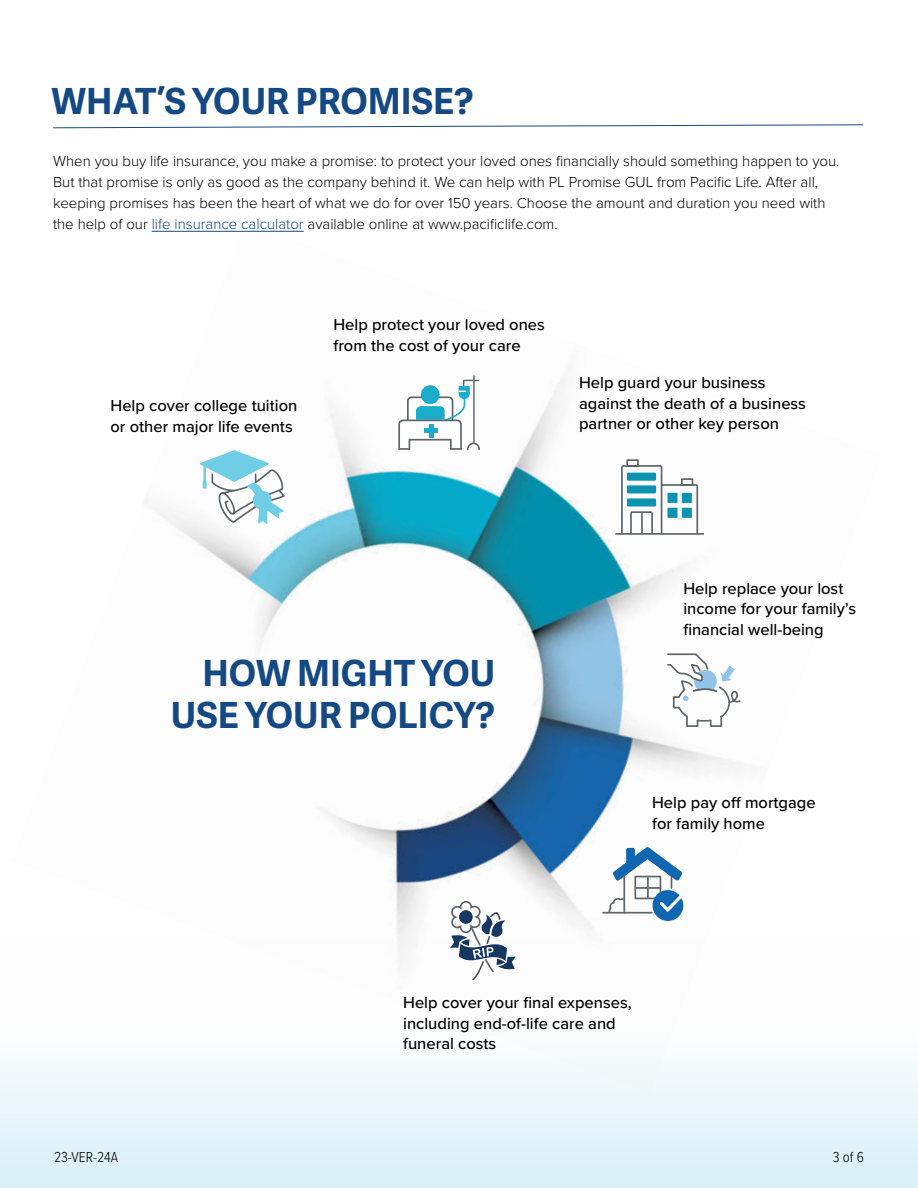
<style>
.page{position:relative;width:918px;height:1188px;background:#fff}
.page>*{position:absolute;margin:0;border:0;box-sizing:border-box;transform-origin:0 0}
.t1{font:700 36px/42px "Adelle Sans";color:#154984;text-align:right}
.t2{font:500 16.5px/20.5px "Proxima Nova";color:#000}
.t3{font:300 15px/21px "Proxima Nova";color:#000}
.t4{font:300 15px "Proxima Nova Cond";color:#000}
.s1{color:#154984}
</style>
<div class="page">
<img style="left:151px;top:230px;width:590px;height:711px">
<div style="left:0;top:941px;width:918px;height:247px;background:linear-gradient(to bottom,#fff,#dcf1f7)"></div>
<hr style="left:152px;top:231px;width:152px;height:1px;background:#154984">
<svg style="left:200px;top:450px;width:87px;height:75px"></svg>
<hr style="left:603px;top:912px;width:21px;height:2px;background:#5e6569">
<svg style="left:608px;top:847px;width:75px;height:74px"></svg>
<svg style="left:449px;top:900px;width:67px;height:82px"></svg>
<hr style="left:473px;top:376px;width:2px;height:67px;background:#5e6569">
<svg style="left:397px;top:379px;width:84px;height:72px"></svg>
<hr style="left:429px;top:424px;width:4px;height:13px;background:#1aaccb">
<hr style="left:424px;top:429px;width:14px;height:4px;background:#1aaccb">
<svg style="left:666px;top:653px;width:75px;height:75px"></svg>
<svg style="left:615px;top:459px;width:88px;height:76px"></svg>
<svg style="left:53px;top:124px;width:811px;height:5px"></svg>
<p class="t1" style="left:52px;top:78px;width:424px">WHAT’S YOUR PROMISE?</p>
<p class="t3" style="left:53px;top:150px;width:788px">When you buy life insurance, you make a promise: to protect your loved ones financially should something happen to you.<br>But that promise is only as good as the company behind it. We can help with PL Promise GUL from Pacific Life. After all, keeping promises has been the heart of what we do for over 150 years. Choose the amount and duration you need with the help of our <span class="s1">life insurance calculator</span> available online at www.pacificlife.com.</p>
<p class="t2" style="left:111px;top:395px;width:188px">Help cover college tuition or other major life events</p>
<p class="t2" style="left:333px;top:314px;width:213px">Help protect your loved ones from the cost of your care</p>
<p class="t2" style="left:579px;top:372px;width:228px">Help guard your business against the death of a business partner or other key person</p>
<p class="t1" style="left:171px;top:650px;width:326px">HOW MIGHT YOU<br>USE YOUR POLICY?</p>
<p class="t2" style="left:683px;top:577px;width:174px">Help replace your lost income for your family’s financial well-being</p>
<p class="t2" style="left:652px;top:792px;width:165px">Help pay off mortgage for family home</p>
<p class="t2" style="left:403px;top:992px;width:230px">Help cover your final expenses, including end-of-life care and funeral costs</p>
<p class="t4" style="left:54px;top:1146px;width:66px">23-VER-24A</p>
<p class="t4" style="left:833px;top:1146px;width:33px">3 of 6</p>
</div>
